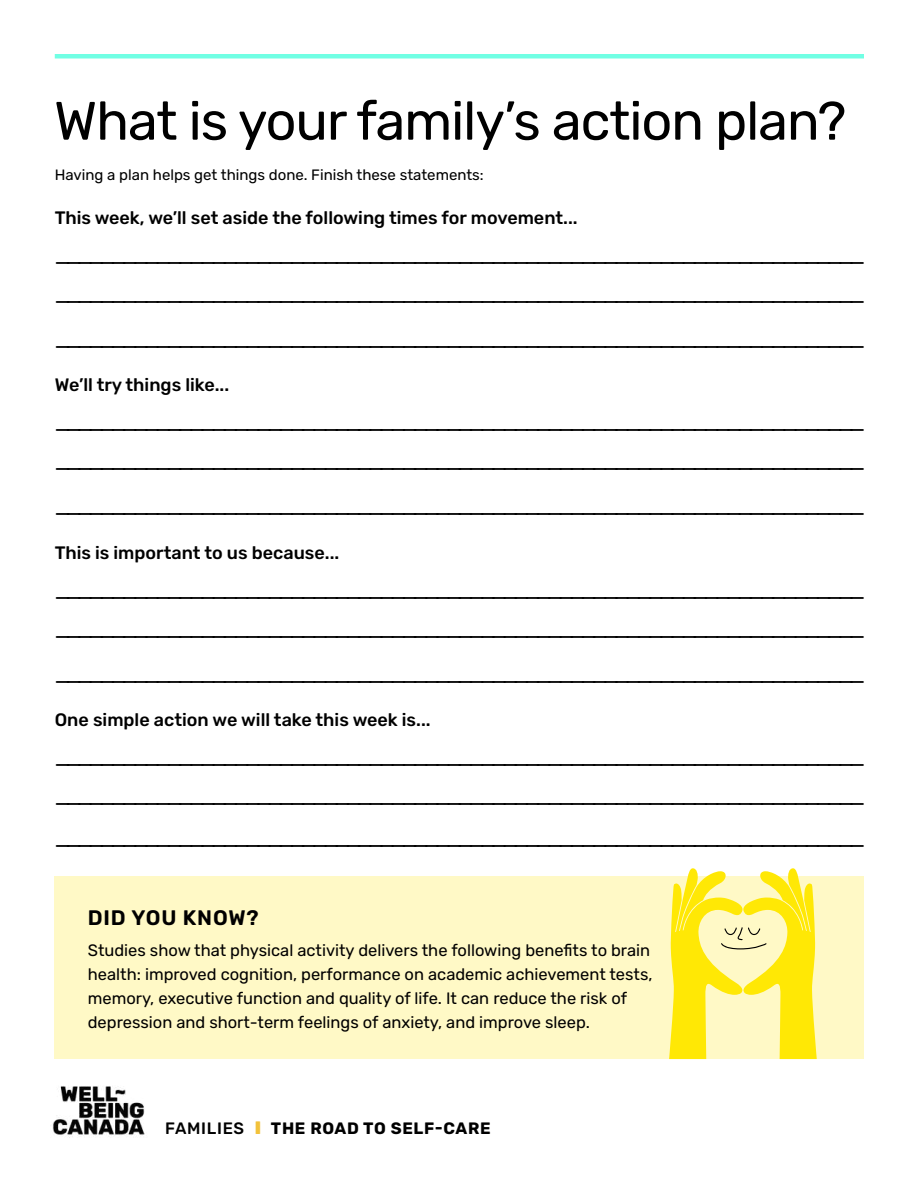
<style>
.page{position:relative;width:918px;height:1188px;background:#fff}
.page>*{position:absolute;margin:0;border:0;box-sizing:border-box;transform-origin:0 0}
.t1{font:54px "Rubik";letter-spacing:-.02em;color:#000}
.t2{font:21px/39px "Rubik";color:#000}
.t3{font:600 21px "Rubik";letter-spacing:.04em;color:#000}
.t4{font:500 18px "Rubik";color:#000}
.t5{font:16.5px/24px "Rubik";color:#000}
.t6{font:700 16.5px "Rubik";letter-spacing:.04em;color:#000}
.t7{font:15px "Rubik";color:#000}
.s1{font-weight:500}
.s2{font-size:18px;color:#f2c23b}
</style>
<div class="page">
<hr style="left:55px;top:54px;width:809px;height:4px;background:#71ffe4">
<img style="left:52px;top:1086px;width:93px;height:52px">
<div style="left:55px;top:877px;width:809px;height:182px;background:#fff9c6"></div>
<svg style="left:669px;top:868px;width:148px;height:191px"></svg>
<h1 class="t1" style="left:54px;top:90px;width:794px">What is your family’s action plan?</h1>
<p class="t7" style="left:55px;top:166px;width:430px">Having a plan helps get things done. Finish these statements:</p>
<p class="t4" style="left:55px;top:207px;width:524px">This week, we’ll set aside the following times for movement...</p>
<p class="t2" style="left:55px;top:237px;width:812px">________________________________________________________________________ ________________________________________________________________________</p>
<p class="t2" style="left:55px;top:321px;width:812px">________________________________________________________________________</p>
<p class="t4" style="left:55px;top:375px;width:176px">We’ll try things like...</p>
<p class="t2" style="left:55px;top:404px;width:812px">________________________________________________________________________ ________________________________________________________________________</p>
<p class="t2" style="left:55px;top:488px;width:812px">________________________________________________________________________</p>
<p class="t4" style="left:55px;top:542px;width:286px">This is important to us because...</p>
<p class="t2" style="left:55px;top:571px;width:812px">________________________________________________________________________ ________________________________________________________________________</p>
<p class="t2" style="left:55px;top:655px;width:812px">________________________________________________________________________</p>
<p class="t4" style="left:55px;top:709px;width:377px">One simple action we will take this week is...</p>
<p class="t2" style="left:55px;top:739px;width:812px">________________________________________________________________________ ________________________________________________________________________</p>
<p class="t2" style="left:55px;top:820px;width:812px">________________________________________________________________________</p>
<p class="t3" style="left:88px;top:906px;width:173px">DID YOU KNOW?</p>
<p class="t5" style="left:88px;top:939px;width:566px">Studies show that physical activity delivers the following benefits to brain health: improved cognition, performance on academic achievement tests, memory, executive function and quality of life. It can reduce the risk of depression and short-term feelings of anxiety, and improve sleep.</p>
<p class="t6" style="left:165px;top:1119px;width:327px"><span class="s1">FAMILIES</span> <span class="s2">I</span> THE ROAD TO SELF-CARE</p>
</div>
